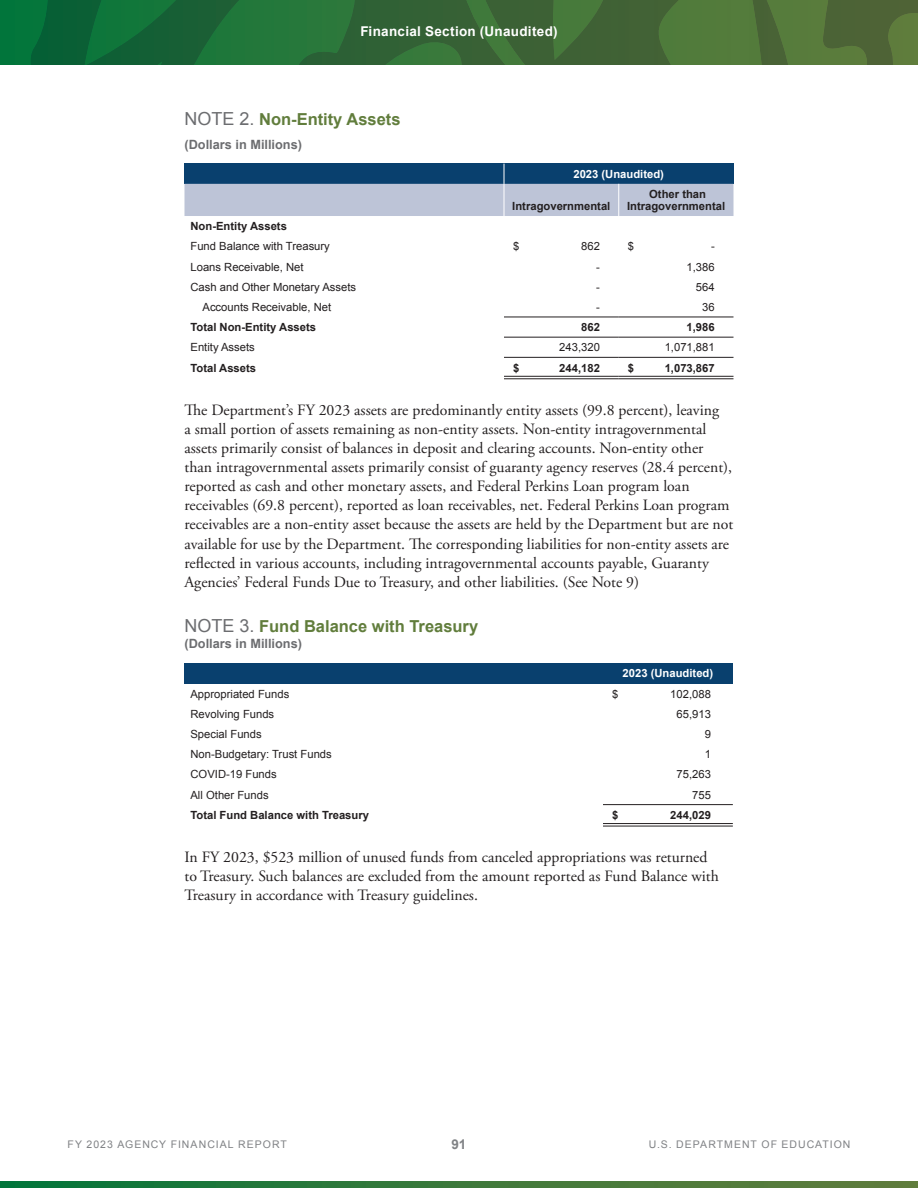
<style>
.page{position:relative;width:918px;height:1188px;background:#fff}
.page>*{position:absolute;margin:0;border:0;box-sizing:border-box;transform-origin:0 0}
.t1{font:700 16.5px "Arial";color:#617d3c}
.t2{font:15.75px/19px "Adobe Garamond Pro";color:#231f20}
.t3{font:700 13.5px "Arial";letter-spacing:.02em;color:#fff}
.t4{font:700 13.5px "Arial";color:#808285}
.t5{font:700 12.75px "Arial";color:#6c6d70}
.t6{font:11.25px "Arial";color:#231f20}
.t7{font:700 11.25px/12px "Arial";color:#231f20;text-align:center}
.t8{font:700 11.25px "Arial";color:#fff}
.t9{font:10.5px "Arial";letter-spacing:.095em;color:#808285}
.s1{font-weight:400;font-size:18px;color:#6c6d70}
</style>
<div class="page">
<svg style="left:0;top:1181px;width:918px;height:7px;background:#36793b"></svg>
<svg style="left:0;top:0;width:918px;height:65px;background:#336c38"></svg>
<hr style="left:504px;top:317px;width:115px;height:1px;background:#231f20">
<hr style="left:619px;top:317px;width:115px;height:1px;background:#231f20">
<hr style="left:504px;top:337px;width:115px;height:1px;background:#231f20">
<hr style="left:619px;top:337px;width:115px;height:1px;background:#231f20">
<hr style="left:504px;top:357px;width:115px;height:1px;background:#231f20">
<hr style="left:619px;top:357px;width:115px;height:1px;background:#231f20">
<hr style="left:504px;top:376px;width:115px;height:1px;background:#231f20">
<hr style="left:504px;top:379px;width:115px;height:1px;background:#231f20">
<hr style="left:619px;top:376px;width:115px;height:1px;background:#231f20">
<hr style="left:619px;top:379px;width:115px;height:1px;background:#231f20">
<svg style="left:184px;top:164px;width:550px;height:52px;background:#7891af"></svg>
<hr style="left:618px;top:184px;width:1px;height:32px;background:#fff">
<hr style="left:504px;top:184px;width:1px;height:32px;background:#fff">
<div style="left:184px;top:663px;width:419px;height:20px;background:#09406e"></div>
<div style="left:603px;top:663px;width:130px;height:20px;background:#09406e"></div>
<hr style="left:603px;top:804px;width:130px;height:1px;background:#231f20">
<hr style="left:603px;top:823px;width:130px;height:1px;background:#231f20">
<hr style="left:603px;top:826px;width:130px;height:1px;background:#231f20">
<p class="t3" style="left:360px;top:23px;width:199px">Financial Section (Unaudited)</p>
<h3 class="t1" style="left:184px;top:109px;width:218px"><span class="s1">NOTE 2.</span> Non-Entity Assets</h3>
<p class="t5" style="left:184px;top:136px;width:119px">(Dollars in Millions)</p>
<p class="t8" style="left:573px;top:166px;width:92px">2023 (Unaudited)</p>
<p class="t7" style="left:512px;top:200px;width:100px">Intragovernmental</p>
<p class="t7" style="left:627px;top:188px;width:100px">Other than<br>Intragovernmental</p>
<p class="t7" style="left:190px;top:221px;width:98px">Non-Entity Assets</p>
<p class="t6" style="left:190px;top:239px;width:141px">Fund Balance with Treasury</p>
<p class="t6" style="left:513px;top:239px;width:8px">$</p>
<p class="t6" style="left:581px;top:239px;width:20px">862</p>
<p class="t6" style="left:628px;top:239px;width:8px">$</p>
<p class="t6" style="left:711px;top:239px;width:5px">-</p>
<p class="t6" style="left:191px;top:259px;width:115px">Loans Receivable, Net</p>
<p class="t6" style="left:596px;top:259px;width:5px">-</p>
<p class="t6" style="left:687px;top:259px;width:30px">1,386</p>
<p class="t6" style="left:191px;top:279px;width:167px">Cash and Other Monetary Assets</p>
<p class="t6" style="left:596px;top:279px;width:5px">-</p>
<p class="t6" style="left:696px;top:279px;width:20px">564</p>
<p class="t6" style="left:203px;top:300px;width:130px">Accounts Receivable, Net</p>
<p class="t6" style="left:596px;top:300px;width:5px">-</p>
<p class="t6" style="left:702px;top:300px;width:14px">36</p>
<p class="t7" style="left:191px;top:322px;width:127px">Total Non-Entity Assets</p>
<p class="t7" style="left:581px;top:322px;width:20px">862</p>
<p class="t7" style="left:687px;top:322px;width:30px">1,986</p>
<p class="t6" style="left:191px;top:340px;width:66px">Entity Assets</p>
<p class="t6" style="left:559px;top:340px;width:42px">243,320</p>
<p class="t6" style="left:665px;top:340px;width:52px">1,071,881</p>
<p class="t7" style="left:191px;top:362px;width:67px">Total Assets</p>
<p class="t7" style="left:513px;top:362px;width:8px">$</p>
<p class="t7" style="left:559px;top:362px;width:42px">244,182</p>
<p class="t7" style="left:628px;top:362px;width:8px">$</p>
<p class="t7" style="left:665px;top:362px;width:52px">1,073,867</p>
<p class="t2" style="left:184px;top:401px;width:550px">The Department’s FY 2023 assets are predominantly entity assets (99.8 percent), leaving<br>a small portion of assets remaining as non-entity assets. Non-entity intragovernmental assets primarily consist of balances in deposit and clearing accounts. Non-entity other than intragovernmental assets primarily consist of guaranty agency reserves (28.4 percent), reported as cash and other monetary assets, and Federal Perkins Loan program loan receivables (69.8 percent), reported as loan receivables, net. Federal Perkins Loan program receivables are a non-entity asset because the assets are held by the Department but are not available for use by the Department. The corresponding liabilities for non-entity assets are reflected in various accounts, including intragovernmental accounts payable, Guaranty Agencies’ Federal Funds Due to Treasury, and other liabilities. (See Note 9)</p>
<h3 class="t1" style="left:184px;top:615px;width:295px"><span class="s1">NOTE 3.</span> Fund Balance with Treasury</h3>
<h3 class="t5" style="left:184px;top:635px;width:119px">(Dollars in Millions)</h3>
<p class="t8" style="left:623px;top:666px;width:92px">2023 (Unaudited)</p>
<p class="t6" style="left:190px;top:686px;width:100px">Appropriated Funds</p>
<p class="t6" style="left:612px;top:686px;width:8px">$</p>
<p class="t6" style="left:670px;top:686px;width:42px">102,088</p>
<p class="t6" style="left:190px;top:707px;width:85px">Revolving Funds</p>
<p class="t6" style="left:677px;top:707px;width:36px">65,913</p>
<p class="t6" style="left:190px;top:727px;width:73px">Special Funds</p>
<p class="t6" style="left:705px;top:727px;width:8px">9</p>
<p class="t6" style="left:190px;top:747px;width:143px">Non-Budgetary: Trust Funds</p>
<p class="t6" style="left:705px;top:747px;width:8px">1</p>
<p class="t6" style="left:190px;top:767px;width:88px">COVID-19 Funds</p>
<p class="t6" style="left:677px;top:767px;width:36px">75,263</p>
<p class="t6" style="left:190px;top:787px;width:80px">All Other Funds</p>
<p class="t6" style="left:692px;top:787px;width:20px">755</p>
<p class="t7" style="left:190px;top:809px;width:180px">Total Fund Balance with Treasury</p>
<p class="t7" style="left:612px;top:809px;width:8px">$</p>
<p class="t7" style="left:670px;top:809px;width:42px">244,029</p>
<p class="t2" style="left:184px;top:848px;width:536px">In FY 2023, $523 million of unused funds from canceled appropriations was returned to Treasury. Such balances are excluded from the amount reported as Fund Balance with<br>Treasury in accordance with Treasury guidelines.</p>
<p class="t9" style="left:68px;top:1137px;width:221px">FY 2023 AGENCY FINANCIAL REPORT</p>
<p class="t4" style="left:452px;top:1135px;width:16px">91</p>
<p class="t9" style="left:649px;top:1137px;width:203px">U.S. DEPARTMENT OF EDUCATION</p>
</div>
